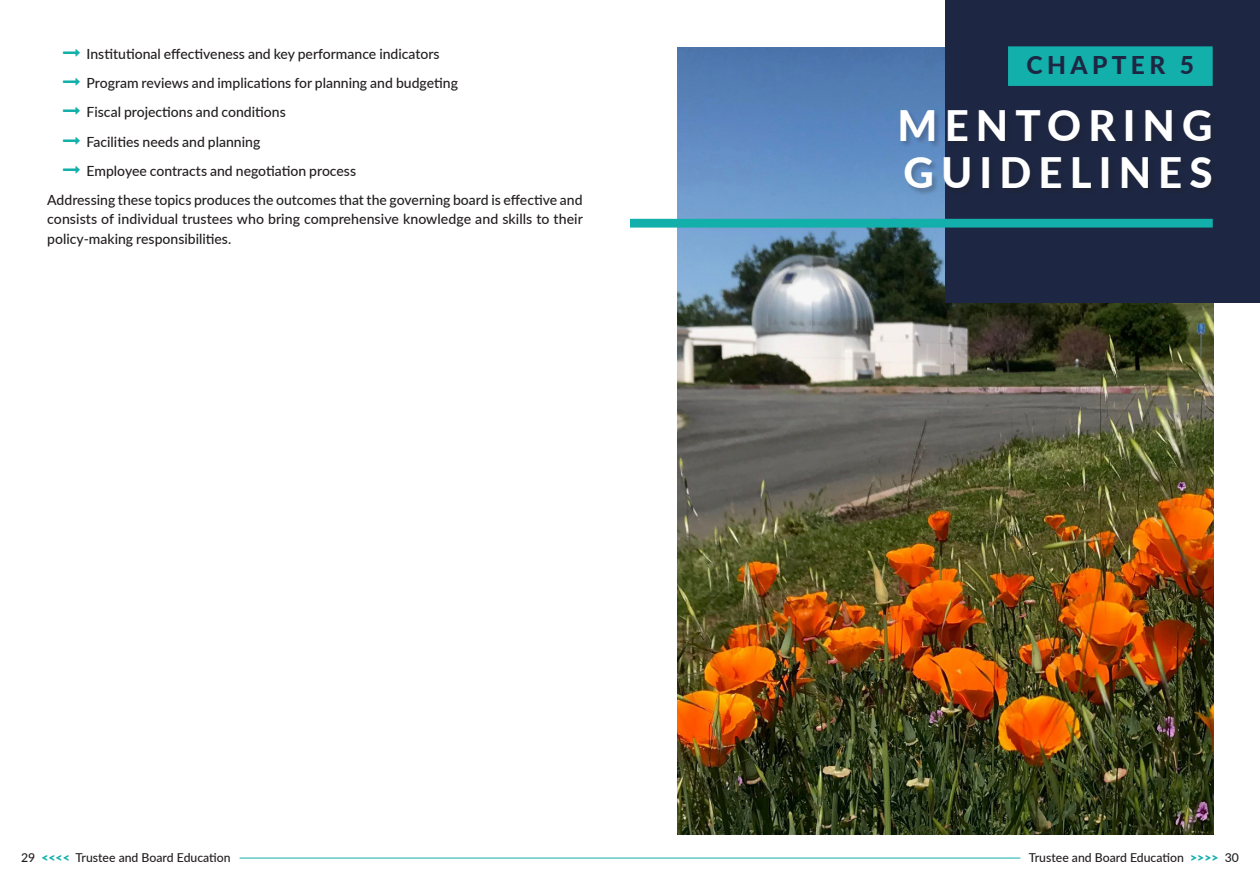
<style>
.page{position:relative;width:1260px;height:882px;background:#fff}
.page>*{position:absolute;margin:0;border:0;box-sizing:border-box;transform-origin:0 0}
.t1{font:800 42px/47.2px "Lato";letter-spacing:.17em;color:#fff}
.t2{font:800 24.5px "Lato";letter-spacing:.18em;color:#1d2743}
.t3{font:500 14px/19.2px "Lato";color:#231f20;text-align:justify}
.t4{font:500 12.25px "Lato";color:#231f20}
.s1{font-weight:900;color:#13afaa}
</style>
<div class="page">
<hr style="left:240px;top:858px;width:780px;height:1px;background:#13afaa">
<img style="left:678px;top:47px;width:536px;height:788px">
<div style="left:945px;top:0;width:315px;height:303px;background:#1d2743"></div>
<div style="left:900px;top:110px;width:319px;height:86px;background:#231f20;opacity:.26"></div>
<div style="left:630px;top:219px;width:583px;height:9px;background:#13afaa"></div>
<div style="left:1008px;top:46px;width:205px;height:40px;background:#13afaa;border:2px solid #13afaa"></div>
<p class="t3" style="left:87px;top:43px;width:355px">Institutional effectiveness and key performance indicators</p>
<p class="t3" style="left:87px;top:73px;width:373px">Program reviews and implications for planning and budgeting</p>
<p class="t3" style="left:87px;top:102px;width:201px">Fiscal projections and conditions</p>
<p class="t3" style="left:87px;top:131px;width:175px">Facilities needs and planning</p>
<p class="t3" style="left:87px;top:161px;width:271px">Employee contracts and negotiation process</p>
<p class="t3" style="left:47px;top:190px;width:537px">Addressing these topics produces the outcomes that the governing board is effective and consists of individual trustees who bring comprehensive knowledge and skills to their policy-making responsibilities.</p>
<p class="t2" style="left:1027px;top:47px;width:169px">CHAPTER 5</p>
<p class="t1" style="left:898px;top:100px;width:317px">MENTORING<br>GUIDELINES</p>
<p class="t4" style="left:21px;top:849px;width:211px">29 <span class="s1">&lt;&lt;&lt;&lt;</span> Trustee and Board Education</p>
<p class="t4" style="left:1029px;top:849px;width:212px">Trustee and Board Education <span class="s1">&gt;&gt;&gt;&gt;</span> 30</p>
</div>
